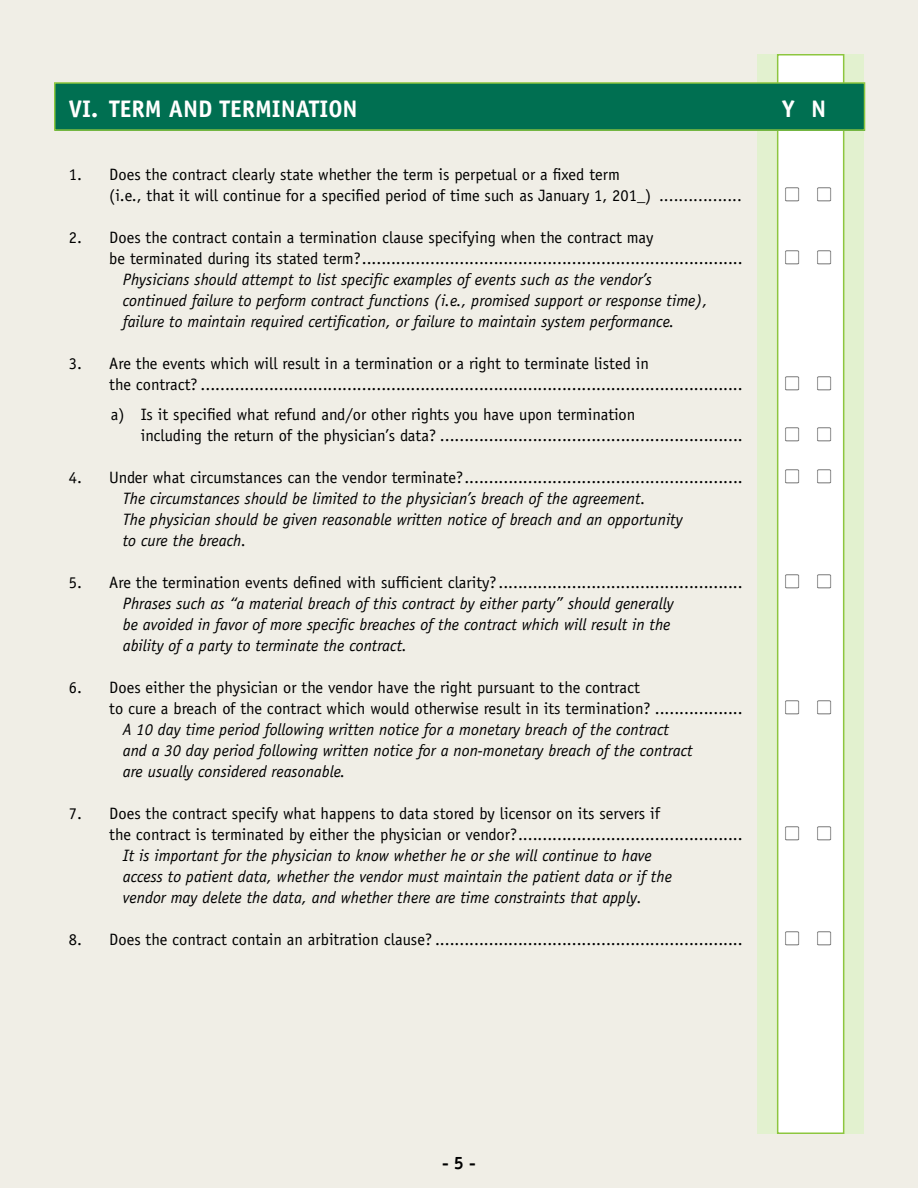
<style>
.page{position:relative;width:918px;height:1188px;background:#f0eee6}
.page>*{position:absolute;margin:0;border:0;box-sizing:border-box;transform-origin:0 0}
.t1{font:700 24px "Officina Sans";color:#fff}
.t2{font:700 18px "Officina Sans";color:#000}
.t3{font:16.5px/21px "Officina Sans";color:#000}
.t4{font:italic 16.5px/21px "Officina Sans";color:#000}
.t5{font:16.5px "Carta";color:#000;scale:.8 1}
.s1{font-style:italic}
</style>
<div class="page">
<div style="left:758px;top:54px;width:106px;height:1080px;background:#e2f1cf"></div>
<div style="left:777px;top:54px;width:67px;height:1080px;background:#fff;border:2px solid #8dc63f"></div>
<div style="left:55px;top:83px;width:810px;height:47px;background:#006f51"></div>
<div style="left:54px;top:82px;width:811px;height:49px;border:2px solid #8dc63f"></div>
<h1 class="t1" style="left:69px;top:94px;width:290px">VI. TERM AND TERMINATION</h1>
<h1 class="t1" style="left:782px;top:94px;width:46px">Y N</h1>
<p class="t3" style="left:109px;top:164px;width:635px;text-indent:-41px">1. Does the contract clearly state whether the term is perpetual or a fixed term<br>(i.e., that it will continue for a specified period of time such as January 1, 201_) <span class="s1">.................</span></p>
<p class="t3" style="left:109px;top:227px;width:635px;text-indent:-41px">2. Does the contract contain a termination clause specifying when the contract may<br>be terminated during its stated term?..............................................................................</p>
<p class="t4" style="left:123px;top:269px;width:586px">Physicians should attempt to list specific examples of events such as the vendor’s continued failure to perform contract functions (i.e., promised support or response time), failure to maintain required certification, or failure to maintain system performance.</p>
<p class="t3" style="left:109px;top:353px;width:635px;text-indent:-41px">3. Are the events which will result in a termination or a right to terminate listed in<br>the contract? ...............................................................................................................</p>
<p class="t3" style="left:141px;top:404px;width:603px;text-indent:-30px">a) Is it specified what refund and/or other rights you have upon termination<br>including the return of the physician’s data? ..............................................................</p>
<p class="t5" style="left:785px;top:186px;width:58px">L L</p>
<p class="t5" style="left:785px;top:249px;width:58px">L L</p>
<p class="t5" style="left:785px;top:375px;width:58px">L L</p>
<p class="t5" style="left:785px;top:426px;width:58px">L L</p>
<p class="t3" style="left:69px;top:467px;width:675px">4. Under what circumstances can the vendor terminate?.........................................................</p>
<p class="t5" style="left:785px;top:468px;width:58px">L L</p>
<p class="t4" style="left:123px;top:488px;width:562px">The circumstances should be limited to the physician’s breach of the agreement.<br>The physician should be given reasonable written notice of breach and an opportunity to cure the breach.</p>
<p class="t3" style="left:69px;top:572px;width:675px">5. Are the termination events defined with sufficient clarity? ..................................................</p>
<p class="t5" style="left:785px;top:573px;width:58px">L L</p>
<p class="t4" style="left:123px;top:593px;width:552px">Phrases such as “a material breach of this contract by either party” should generally be avoided in favor of more specific breaches of the contract which will result in the ability of a party to terminate the contract.</p>
<p class="t3" style="left:109px;top:677px;width:635px;text-indent:-41px">6. Does either the physician or the vendor have the right pursuant to the contract<br>to cure a breach of the contract which would otherwise result in its termination? ..................</p>
<p class="t5" style="left:785px;top:699px;width:58px">L L</p>
<p class="t4" style="left:123px;top:719px;width:571px">A 10 day time period following written notice for a monetary breach of the contract and a 30 day period following written notice for a non-monetary breach of the contract are usually considered reasonable.</p>
<p class="t3" style="left:109px;top:803px;width:635px;text-indent:-41px">7. Does the contract specify what happens to data stored by licensor on its servers if<br>the contract is terminated by either the physician or vendor?..............................................</p>
<p class="t5" style="left:785px;top:825px;width:58px">L L</p>
<p class="t4" style="left:123px;top:845px;width:551px">It is important for the physician to know whether he or she will continue to have access to patient data, whether the vendor must maintain the patient data or if the vendor may delete the data, and whether there are time constraints that apply.</p>
<p class="t3" style="left:69px;top:929px;width:675px">8. Does the contract contain an arbitration clause? ...............................................................</p>
<p class="t5" style="left:785px;top:930px;width:58px">L L</p>
<p class="t2" style="left:442px;top:1152px;width:35px">-5-</p>
</div>
